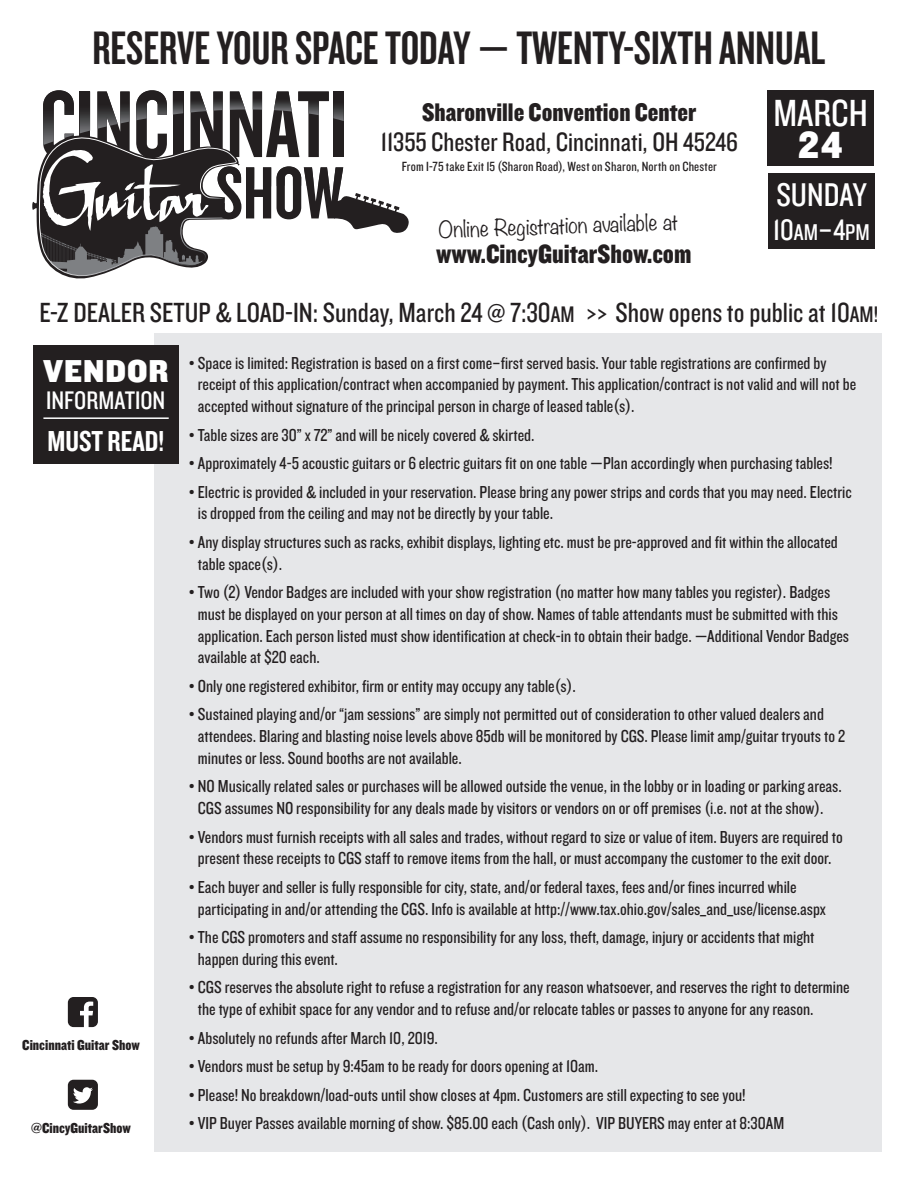
<style>
.page{position:relative;width:918px;height:1188px;background:#fff}
.page>*{position:absolute;margin:0;border:0;box-sizing:border-box;transform-origin:0 0}
.t1{font:48.75px "Knockout HTF48 Featherweight";color:#231f20}
.t2{font:39.3px "Knockout HTF29 Junior Liteweight";color:#fff}
.t3{font:39.3px "Knockout HTF71 Full Middlewt";color:#fff}
.t4{font:34.2px "Knockout HTF29 Junior Liteweight";color:#fff}
.t5{font:33px "Knockout HTF71 Full Middlewt";letter-spacing:.03em;color:#fff}
.t6{font:30.75px "Knockout HTF29 Junior Liteweight";color:#fff}
.t7{font:30px "Knockout HTF49 Liteweight";color:#fff}
.t8{font:28.8px "Knockout HTF29 Junior Liteweight";color:#231f20}
.t9{font:27.6px "Knockout HTF29 Junior Liteweight";color:#231f20}
.t10{font:27.45px "Knockout HTF70 Full Welterwt";color:#231f20}
.t11{font:26.4px "Knockout HTF70 Full Welterwt";color:#231f20}
.t12{font:26.4px "Knockout HTF29 Junior Liteweight";color:#fff}
.t13{font:300 20.55px "Noteworthy";color:#231f20}
.t14{font:18px/21.8px "Knockout HTF29 Junior Liteweight";color:#231f20}
.t15{font:15px "Knockout HTF70 Full Welterwt";color:#231f20}
.t16{font:13.8px "Knockout HTF29 Junior Liteweight";letter-spacing:.015em;color:#231f20}
.s1{font-size:23.7px}
.s2{font-size:23.4px}
</style>
<div class="page">
<div style="left:155px;top:333px;width:727px;height:819px;background:#e6e7e9"></div>
<div style="left:33px;top:346px;width:146px;height:118px;background:#231f20"></div>
<hr style="left:43px;top:417px;width:126px;height:2px;background:#fff">
<svg style="left:32px;top:90px;width:377px;height:189px"></svg>
<div style="left:767px;top:91px;width:107px;height:75px;background:#231f20"></div>
<div style="left:768px;top:173px;width:107px;height:75px;background:#231f20"></div>
<svg style="left:68px;top:997px;width:30px;height:30px"></svg>
<svg style="left:68px;top:1080px;width:30px;height:30px"></svg>
<p class="t1" style="left:92px;top:23px;width:735px">RESERVE YOUR SPACE TODAY — TWENTY-SIXTH ANNUAL</p>
<p class="t11" style="left:422px;top:99px;width:276px">Sharonville Convention Center</p>
<p class="t9" style="left:381px;top:128px;width:359px">11355 Chester Road, Cincinnati, OH 45246</p>
<p class="t16" style="left:402px;top:159px;width:317px">From I-75 takeExit 15 (Sharon Road), Weston Sharon, Northon Chester</p>
<p class="t13" style="left:438px;top:212px;width:241px;rotate:-2deg">Online Registration available at</p>
<p class="t10" style="left:436px;top:240px;width:257px">www.CincyGuitarShow.com</p>
<p class="t2" style="left:773px;top:93px;width:96px">MARCH</p>
<p class="t3" style="left:798px;top:124px;width:47px">24</p>
<p class="t4" style="left:776px;top:177px;width:92px">SUNDAY</p>
<p class="t6" style="left:773px;top:214px;width:98px">10<span class="s1">AM</span>–4<span class="s1">PM</span></p>
<p class="t8" style="left:39px;top:298px;width:840px">E-Z DEALER SETUP &amp; LOAD-IN: Sunday, March 24 @ 7:30<span class="s2">AM &gt;&gt;</span> Show opens to public at 10<span class="s2">AM!</span></p>
<p class="t5" style="left:43px;top:353px;width:127px">VENDOR</p>
<p class="t12" style="left:46px;top:386px;width:121px">INFORMATION</p>
<p class="t7" style="left:47px;top:425px;width:118px">MUST READ!</p>
<p class="t15" style="left:22px;top:1037px;width:119px">Cincinnati Guitar Show</p>
<p class="t15" style="left:31px;top:1120px;width:101px">@CincyGuitarShow</p>
<p class="t14" style="left:198px;top:352px;width:660px;text-indent:-9px">• Space is limited: Registration is based on a first come–first served basis. Your table registrations are confirmed by receipt of this application/contract when accompanied by payment. This application/contract is not valid and will not be accepted without signature of the principal person in charge of leased table(s).</p>
<p class="t14" style="left:189px;top:424px;width:347px">• Table sizes are 30” x 72” and will be nicely covered &amp; skirted.</p>
<p class="t14" style="left:189px;top:453px;width:645px">• Approximately 4-5 acoustic guitars or 6 electric guitars fit on one table —Plan accordingly when purchasing tables!</p>
<p class="t14" style="left:198px;top:481px;width:655px;text-indent:-9px">• Electric is provided &amp; included in your reservation. Please bring any power strips and cords that you may need. Electric is dropped from the ceiling and may not be directly by your table.</p>
<p class="t14" style="left:198px;top:532px;width:642px;text-indent:-9px">• Any display structures such as racks, exhibit displays, lighting etc. must be pre-approved and fit within the allocated table space(s).</p>
<p class="t14" style="left:198px;top:582px;width:653px;text-indent:-9px">• Two (2) Vendor Badges are included with your show registration (no matter how many tables you register). Badges must be displayed on your person at all times on day of show. Names of table attendants must be submitted with this application. Each person listed must show identification at check-in to obtain their badge. —Additional Vendor Badges available at $20 each.</p>
<p class="t14" style="left:189px;top:676px;width:388px">• Only one registered exhibitor, firm or entity may occupy any table(s).</p>
<p class="t14" style="left:198px;top:704px;width:649px;text-indent:-9px">• Sustained playing and/or “jam sessions” are simply not permitted out of consideration to other valued dealers and attendees. Blaring and blasting noise levels above 85db will be monitored by CGS. Please limit amp/guitar tryouts to 2 minutes or less. Sound booths are not available.</p>
<p class="t14" style="left:189px;top:776px;width:654px;text-align:center">• NO Musically related sales or purchases will be allowed outside the venue, in the lobby or in loading or parking areas.<br>CGS assumes NO responsibility for any deals made by visitors or vendors on or off premises (i.e. not at the show).</p>
<p class="t14" style="left:189px;top:826px;width:655px;text-align:center">• Vendors must furnish receipts with all sales and trades, without regard to size or value of item. Buyers are required to present these receipts to CGS staff to remove items from the hall, or must accompany the customer to the exit door.</p>
<p class="t14" style="left:198px;top:877px;width:630px;text-indent:-9px">• Each buyer and seller is fully responsible for city, state, and/or federal taxes, fees and/or fines incurred while participating in and/or attending the CGS. Info is available at http://www.tax.ohio.gov/sales_and_use/license.aspx</p>
<p class="t14" style="left:198px;top:927px;width:618px;text-indent:-9px">• The CGS promoters and staff assume no responsibility for any loss, theft, damage, injury or accidents that might happen during this event.</p>
<p class="t14" style="left:198px;top:977px;width:653px;text-indent:-9px">• CGS reserves the absolute right to refuse a registration for any reason whatsoever, and reserves the right to determine the type of exhibit space for any vendor and to refuse and/or relocate tables or passes to anyone for any reason.</p>
<p class="t14" style="left:189px;top:1027px;width:251px">• Absolutely no refunds after March 10, 2019.</p>
<p class="t14" style="left:189px;top:1056px;width:411px">• Vendors must be setup by 9:45am to be ready for doors opening at 10am.</p>
<p class="t14" style="left:189px;top:1084px;width:558px">• Please! No breakdown/load-outs until show closes at 4pm. Customers are still expecting to see you!</p>
<p class="t14" style="left:189px;top:1113px;width:597px">• VIP Buyer Passes available morning of show. $85.00 each (Cash only). VIP BUYERS may enter at 8:30AM</p>
</div>
